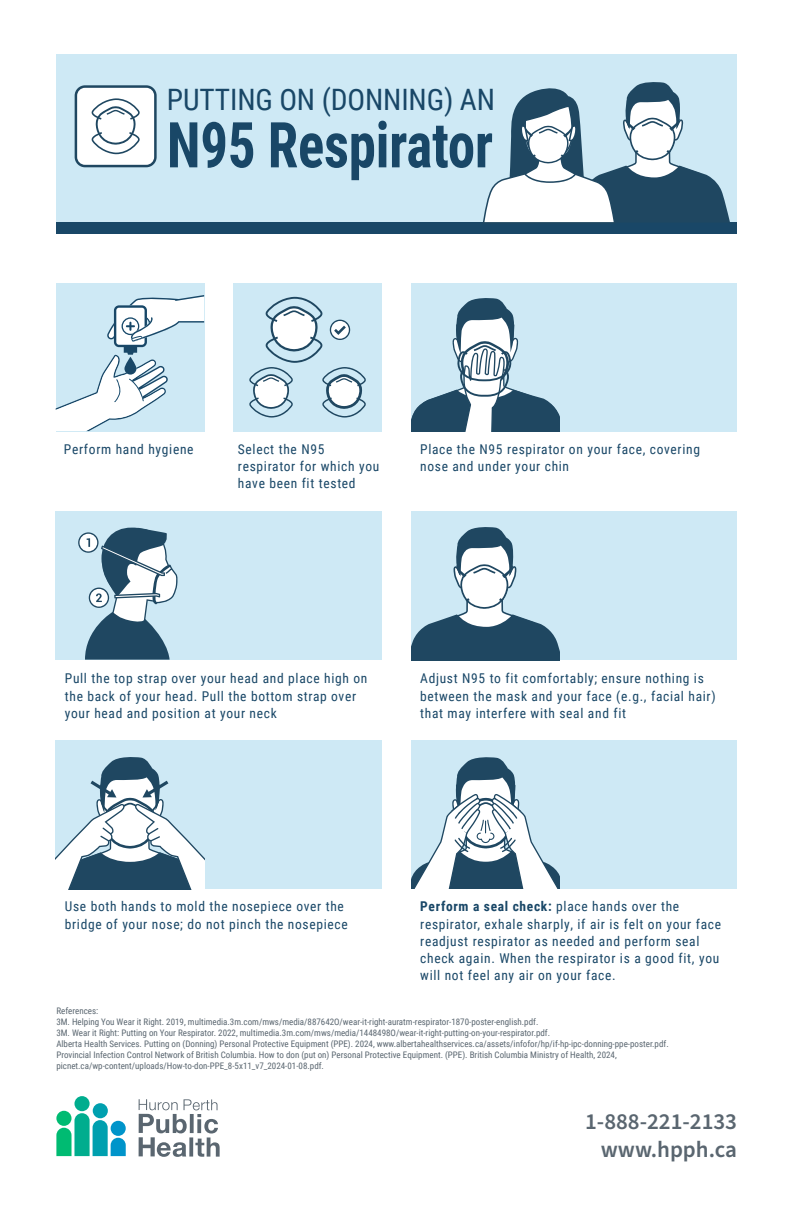
<style>
.page{position:relative;width:792px;height:1224px;background:#fff}
.page>*{position:absolute;margin:0;border:0;box-sizing:border-box;transform-origin:0 0}
.t1{font:700 63.2px "Roboto Condensed";letter-spacing:-.005em;color:#194767;scale:.87 1}
.t2{font:29.5px "Roboto Condensed";letter-spacing:-.005em;color:#194767}
.t3{font:600 22.9px/27.5px "Source Sans Pro";color:#5a6670;text-align:right}
.t4{font:13.5px/17.2px "Roboto Condensed";letter-spacing:.05em;color:#194767}
.t5{font:9px/11px "Roboto Condensed";color:#5a6670}
.s1{font-weight:700}
</style>
<div class="page">
<div style="left:55px;top:741px;width:326px;height:148px;background:#cee9f5"></div>
<div style="left:55px;top:512px;width:327px;height:148px;background:#cee9f5"></div>
<div style="left:56px;top:54px;width:680px;height:170px;background:#cee9f5"></div>
<div style="left:233px;top:283px;width:148px;height:148px;background:#cee9f5"></div>
<div style="left:411px;top:283px;width:325px;height:148px;background:#cee9f5"></div>
<div style="left:56px;top:222px;width:680px;height:12px;background:#194767"></div>
<svg style="left:56px;top:1113px;width:70px;height:43px"></svg>
<div style="left:56px;top:1111px;width:16px;height:15px;background:#00bb72;border-radius:50%"></div>
<div style="left:74px;top:1096px;width:16px;height:15px;background:#00ad8e;border-radius:50%"></div>
<div style="left:93px;top:1103px;width:15px;height:15px;background:#00a0af;border-radius:50%"></div>
<div style="left:111px;top:1121px;width:15px;height:15px;background:#0094ca;border-radius:50%"></div>
<svg style="left:139px;top:1099px;width:81px;height:58px"></svg>
<div style="left:411px;top:512px;width:325px;height:148px;background:#cee9f5"></div>
<div style="left:56px;top:283px;width:148px;height:148px;background:#cee9f5"></div>
<svg style="left:56px;top:295px;width:148px;height:136px"></svg>
<svg style="left:483px;top:82px;width:247px;height:141px"></svg>
<svg style="left:75px;top:85px;width:82px;height:82px;background:#d5dde2"></svg>
<svg style="left:249px;top:297px;width:117px;height:121px"></svg>
<svg style="left:411px;top:298px;width:148px;height:133px"></svg>
<svg style="left:411px;top:527px;width:148px;height:133px"></svg>
<div style="left:411px;top:740px;width:325px;height:149px;background:#cee9f5"></div>
<svg style="left:411px;top:757px;width:149px;height:132px"></svg>
<svg style="left:55px;top:757px;width:149px;height:132px"></svg>
<svg style="left:78px;top:528px;width:100px;height:132px"></svg>
<h2 class="t2" style="left:167px;top:79px;width:330px">PUTTING ON (DONNING) AN</h2>
<h1 class="t1" style="left:167px;top:101px;width:377px">N95 Respirator</h1>
<h3 class="t4" style="left:64px;top:440px;width:131px">Perform hand hygiene</h3>
<h3 class="t4" style="left:238px;top:440px;width:143px">Select the N95 respirator for which you have been fit tested</h3>
<h3 class="t4" style="left:420px;top:440px;width:281px">Place the N95 respirator on your face, covering nose and under your chin</h3>
<h3 class="t4" style="left:65px;top:670px;width:304px">Pull the top strap over your head and place high on the back of your head. Pull the bottom strap over your head and position at your neck</h3>
<h3 class="t4" style="left:420px;top:670px;width:297px">Adjust N95 to fit comfortably; ensure nothing is between the mask and your face (e.g., facial hair) that may interfere with seal and fit</h3>
<h3 class="t4" style="left:65px;top:897px;width:284px">Use both hands to mold the nosepiece over the bridge of your nose; do not pinch the nosepiece</h3>
<h3 class="t4" style="left:420px;top:897px;width:302px"><span class="s1">Perform a seal check:</span> place hands over the respirator, exhale sharply, if air is felt on your face readjust respirator as needed and perform seal check again. When the respirator is a good fit, you will not feel any air on your face.</h3>
<p class="t5" style="left:56px;top:1005px;width:614px">References:<br>3M. Helping You Wear it Right. 2019, multimedia.3m.com/mws/media/887642O/wear-it-right-auratm-respirator-1870-poster-english.pdf.<br>3M. Wear it Right: Putting on Your Respirator. 2022, multimedia.3m.com/mws/media/1448498O/wear-it-right-putting-on-your-respirator.pdf.<br>Alberta Health Services. Putting on (Donning) Personal Protective Equipment (PPE). 2024, www.albertahealthservices.ca/assets/infofor/hp/if-hp-ipc-donning-ppe-poster.pdf.<br>Provincial Infection Control Network of British Columbia. How to don (put on) Personal Protective Equipment. (PPE). British Columbia Ministry of Health, 2024, picnet.ca/wp-content/uploads/How-to-don-PPE_8-5x11_v7_2024-01-08.pdf.</p>
<h3 class="t3" style="left:585px;top:1109px;width:153px">1-888-221-2133 www.hpph.ca</h3>
</div>
